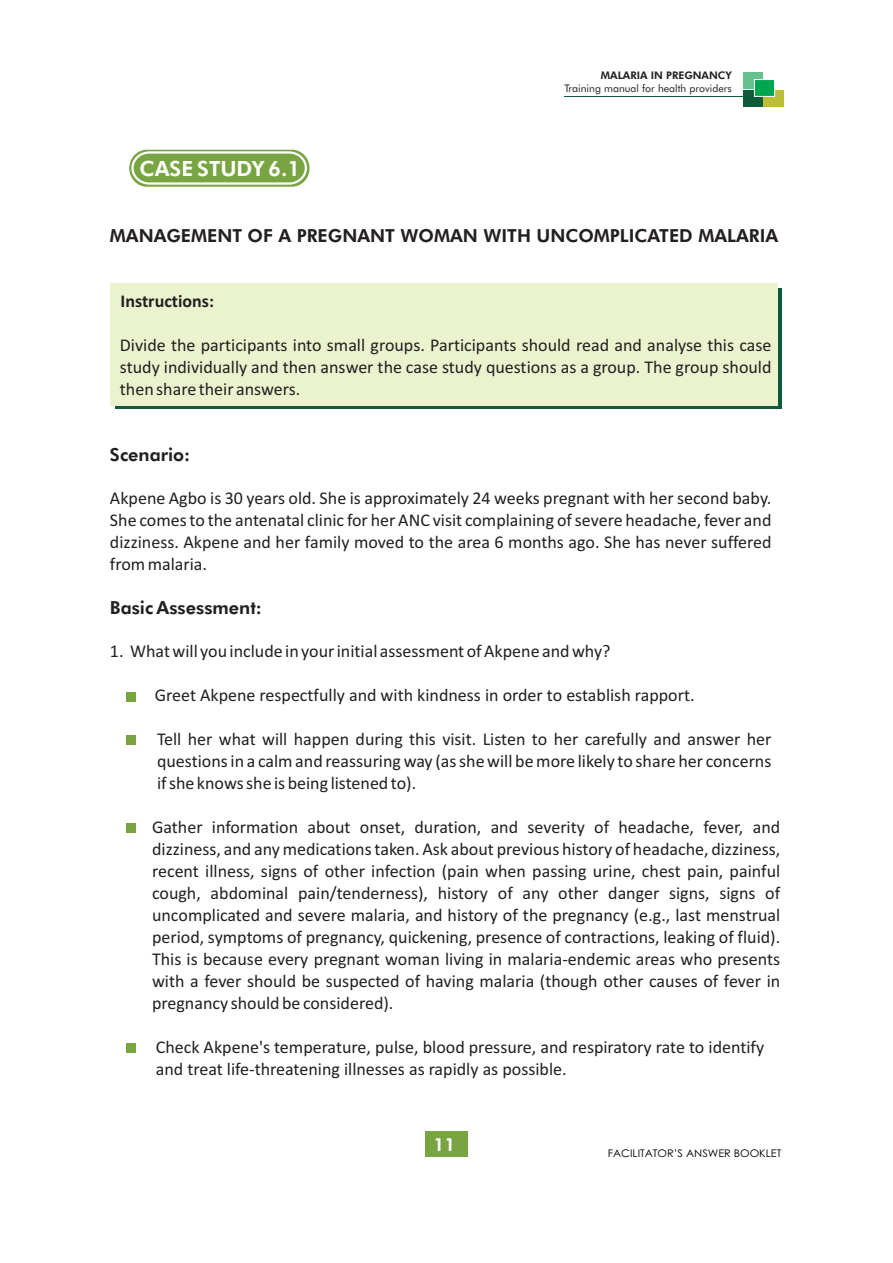
<style>
.page{position:relative;width:893px;height:1263px;background:#fff}
.page>*{position:absolute;margin:0;border:0;box-sizing:border-box;transform-origin:0 0}
.t1{font:800 21px "Futura BT";color:#fff}
.t2{font:18px/21.9px "Calibri";color:#231f20;text-align:justify}
.t3{font:800 18px "Futura BT";color:#231f20}
.t4{font:700 18px "Calibri";color:#231f20}
.t5{font:800 18px "Futura BT";color:#fff}
.t6{font:10.5px "Futura BT";color:#231f20}
.t7{font:10.5px "Century Gothic";color:#000;scale:1.04 1}
.t8{font:800 10.5px "Futura BT";color:#231f20}
</style>
<div class="page">
<div style="left:116px;top:289px;width:666px;height:120px;background:#0d5b39"></div>
<div style="left:111px;top:284px;width:667px;height:122px;background:#eaf2ce"></div>
<svg style="left:129px;top:150px;width:181px;height:37px"></svg>
<svg style="left:130px;top:150px;width:178px;height:36px;background:#8eb260"></svg>
<div style="left:425px;top:1131px;width:43px;height:26px;background:#78a441"></div>
<div style="left:126px;top:692px;width:10px;height:9px;background:#78a441"></div>
<div style="left:126px;top:735px;width:10px;height:10px;background:#78a441"></div>
<div style="left:126px;top:823px;width:10px;height:9px;background:#78a441"></div>
<div style="left:126px;top:1043px;width:10px;height:10px;background:#78a441"></div>
<div style="left:743px;top:72px;width:19px;height:17px;background:#65c18b"></div>
<div style="left:743px;top:90px;width:19px;height:17px;background:#0d5b39"></div>
<div style="left:763px;top:90px;width:20px;height:16px;background:#bbbf35"></div>
<svg style="left:754px;top:79px;width:21px;height:18px"></svg>
<hr style="left:564px;top:96px;width:179px;height:1px;background:#0d5b39">
<p class="t1" style="left:140px;top:160px;width:162px">CASE STUDY 6.1</p>
<p class="t8" style="left:601px;top:71px;width:132px">MALARIA IN PREGNANCY</p>
<p class="t6" style="left:564px;top:84px;width:169px">Training manual for health providers</p>
<p class="t3" style="left:110px;top:228px;width:670px">MANAGEMENT OF A PREGNANT WOMAN WITH UNCOMPLICATED MALARIA</p>
<p class="t4" style="left:121px;top:294px;width:95px">Instructions:</p>
<p class="t2" style="left:120px;top:335px;width:653px">Divide the participants into small groups. Participants should read and analyse this case study individually and then answer the case study questions as a group. The group should then share their answers.</p>
<p class="t3" style="left:110px;top:447px;width:82px">Scenario:</p>
<p class="t2" style="left:110px;top:489px;width:663px">Akpene Agbo is 30 years old. She is approximately 24 weeks pregnant with her second baby.<br>She comes to the antenatal clinic for her ANC visit complaining of severe headache, fever and dizziness. Akpene and her family moved to the area 6 months ago. She has never suffered from malaria.</p>
<p class="t3" style="left:110px;top:600px;width:154px">Basic Assessment:</p>
<p class="t2" style="left:110px;top:642px;width:502px">1. What will you include in your initial assessment of Akpene and why?</p>
<p class="t2" style="left:155px;top:686px;width:541px">Greet Akpene respectfully and with kindness in order to establish rapport.</p>
<p class="t2" style="left:157px;top:730px;width:616px">Tell her what will happen during this visit. Listen to her carefully and answer her questions in a calm and reassuring way (as she will be more likely to share her concerns if she knows she is being listened to).</p>
<p class="t2" style="left:152px;top:818px;width:630px">Gather information about onset, duration, and severity of headache, fever, and dizziness, and any medications taken. Ask about previous history of headache, dizziness, recent illness, signs of other infection (pain when passing urine, chest pain, painful cough, abdominal pain/tenderness), history of any other danger signs, signs of uncomplicated and severe malaria, and history of the pregnancy (e.g., last menstrual period, symptoms of pregnancy, quickening, presence of contractions, leaking of fluid).<br>This is because every pregnant woman living in malaria-endemic areas who presents with a fever should be suspected of having malaria (though other causes of fever in pregnancy should be considered).</p>
<p class="t2" style="left:156px;top:1037px;width:610px">Check Akpene's temperature, pulse, blood pressure, and respiratory rate to identify and treat life-threatening illnesses as rapidly as possible.</p>
<p class="t5" style="left:433px;top:1137px;width:24px">11</p>
<p class="t7" style="left:608px;top:1149px;width:168px">FACILITATOR’S ANSWER BOOKLET</p>
</div>
